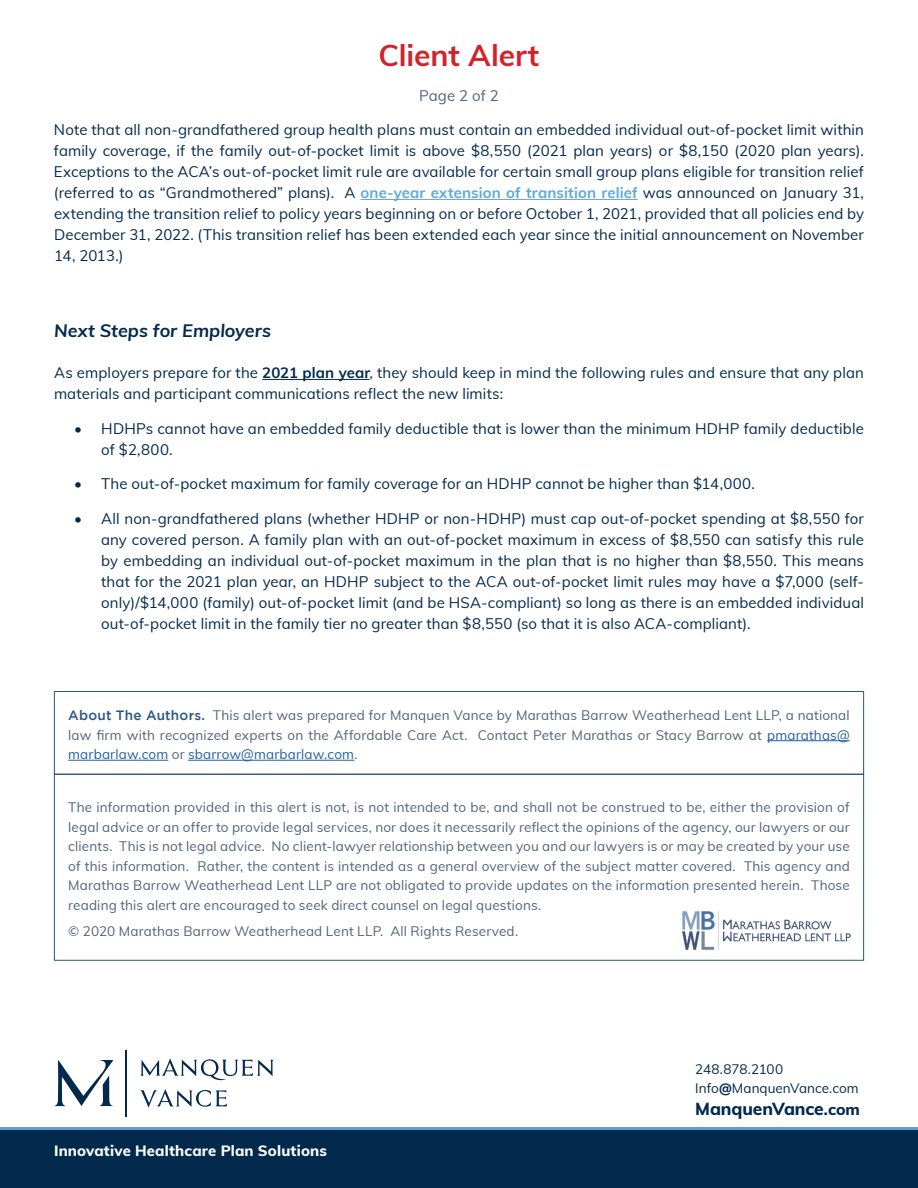
<style>
.page{position:relative;width:918px;height:1188px;background:#fff}
.page>*{position:absolute;margin:0;border:0;box-sizing:border-box;transform-origin:0 0}
.t1{font:700 30px "Muli";letter-spacing:-.005em;color:#d2232a}
.t2{font:italic 700 18px "Muli";color:#03294c}
.t3{font:800 17.4px "Muli";letter-spacing:-.005em;color:#03294c}
.t4{font:15px/21px "Muli";letter-spacing:.005em;color:#03294c;text-align:justify}
.t5{font:15px "Muli";letter-spacing:.005em;color:#4f637d}
.t6{font:800 14.85px "Muli";letter-spacing:.01em;color:#fff}
.t7{font:13.5px/19.5px "Muli";letter-spacing:.01em;color:#4f637d;text-align:justify}
.t8{font:13.5px/18.9px "Muli";color:#03294c}
.s1{font-weight:700;color:#5da9dd}
.s2{font-weight:700}
.s3{font-family:"Gotham";font-weight:500;color:#2a5581}
.s4{color:#215e9e}
.s5{font-weight:800}
.s6{font-size:15.75px}
</style>
<div class="page">
<div style="left:0;top:1130px;width:918px;height:58px;background:#03294c"></div>
<svg style="left:140px;top:1058px;width:134px;height:22px"></svg>
<svg style="left:140px;top:1089px;width:87px;height:19px"></svg>
<svg style="left:54px;top:1060px;width:59px;height:46px"></svg>
<hr style="left:126px;top:1050px;width:1px;height:66px;background:#03294c">
<hr style="left:0;top:1127px;width:918px;height:3px;background:#64a0d6">
<hr style="left:361px;top:199px;width:277px;height:1px;background:#5da9dd">
<hr style="left:262px;top:379px;width:108px;height:1px;background:#03294c">
<svg style="left:54px;top:691px;width:810px;height:82px"></svg>
<svg style="left:54px;top:773px;width:810px;height:188px"></svg>
<img style="left:683px;top:912px;width:169px;height:37px">
<h1 class="t1" style="left:379px;top:34px;width:162px">Client Alert</h1>
<p class="t5" style="left:419px;top:85px;width:81px">Page 2 of 2</p>
<p class="t4" style="left:54px;top:119px;width:812px">Note that all non-grandfathered group health plans must contain an embedded individual out-of-pocket limit within family coverage, if the family out-of-pocket limit is above $8,550 (2021 plan years) or $8,150 (2020 plan years).<br>Exceptions to the ACA’s out-of-pocket limit rule are available for certain small group plans eligible for transition relief (referred to as “Grandmothered” plans). A <span class="s1">one-year extension of transition relief</span> was announced on January 31, extending the transition relief to policy years beginning on or before October 1, 2021, provided that all policies end by December 31, 2022. (This transition relief has been extended each year since the initial announcement on November 14, 2013.)</p>
<p class="t2" style="left:54px;top:317px;width:219px">Next Steps for Employers</p>
<p class="t4" style="left:54px;top:362px;width:812px">As employers prepare for the <span class="s2">2021 plan year</span>, they should keep in mind the following rules and ensure that any plan materials and participant communications reflect the new limits:</p>
<p class="t4" style="left:101px;top:417px;width:764px;text-indent:-27px">• HDHPs cannot have an embedded family deductible that is lower than the minimum HDHP family deductible of $2,800.</p>
<p class="t4" style="left:74px;top:473px;width:682px">• The out-of-pocket maximum for family coverage for an HDHP cannot be higher than $14,000.</p>
<p class="t4" style="left:101px;top:507px;width:764px;text-indent:-27px">• All non-grandfathered plans (whether HDHP or non-HDHP) must cap out-of-pocket spending at $8,550 for any covered person. A family plan with an out-of-pocket maximum in excess of $8,550 can satisfy this rule by embedding an individual out-of-pocket maximum in the plan that is no higher than $8,550. This means that for the 2021 plan year, an HDHP subject to the ACA out-of-pocket limit rules may have a $7,000 (self&shy;only)/$14,000 (family) out-of-pocket limit (and be HSA-compliant) so long as there is an embedded individual out-of-pocket limit in the family tier no greater than $8,550 (so that it is also ACA-compliant).</p>
<p class="t7" style="left:68px;top:705px;width:783px"><span class="s3">About The Authors.</span> This alert was prepared for Manquen Vance by Marathas Barrow Weatherhead Lent LLP, a national law firm with recognized experts on the Affordable Care Act. Contact Peter Marathas or Stacy Barrow at <span class="s4">pmarathas@ marbarlaw.com</span> or <span class="s4">sbarrow@marbarlaw.com</span>.</p>
<p class="t7" style="left:68px;top:797px;width:783px">The information provided in this alert is not, is not intended to be, and shall not be construed to be, either the provision of legal advice or an offer to provide legal services, nor does it necessarily reflect the opinions of the agency, our lawyers or our clients. This is not legal advice. No client-lawyer relationship between you and our lawyers is or may be created by your use of this information. Rather, the content is intended as a general overview of the subject matter covered. This agency and Marathas Barrow Weatherhead Lent LLP are not obligated to provide updates on the information presented herein. Those reading this alert are encouraged to seek direct counsel on legal questions.</p>
<p class="t7" style="left:68px;top:921px;width:451px">© 2020 Marathas Barrow Weatherhead Lent LLP. All Rights Reserved.</p>
<p class="t8" style="left:695px;top:1060px;width:165px">248.878.2100<br>Info<span class="s5">@</span>ManquenVance.com</p>
<p class="t6" style="left:54px;top:1140px;width:274px">Innovative Healthcare Plan Solutions</p>
<p class="t3" style="left:695px;top:1096px;width:166px">ManquenVance<span class="s6">.com</span></p>
</div>
